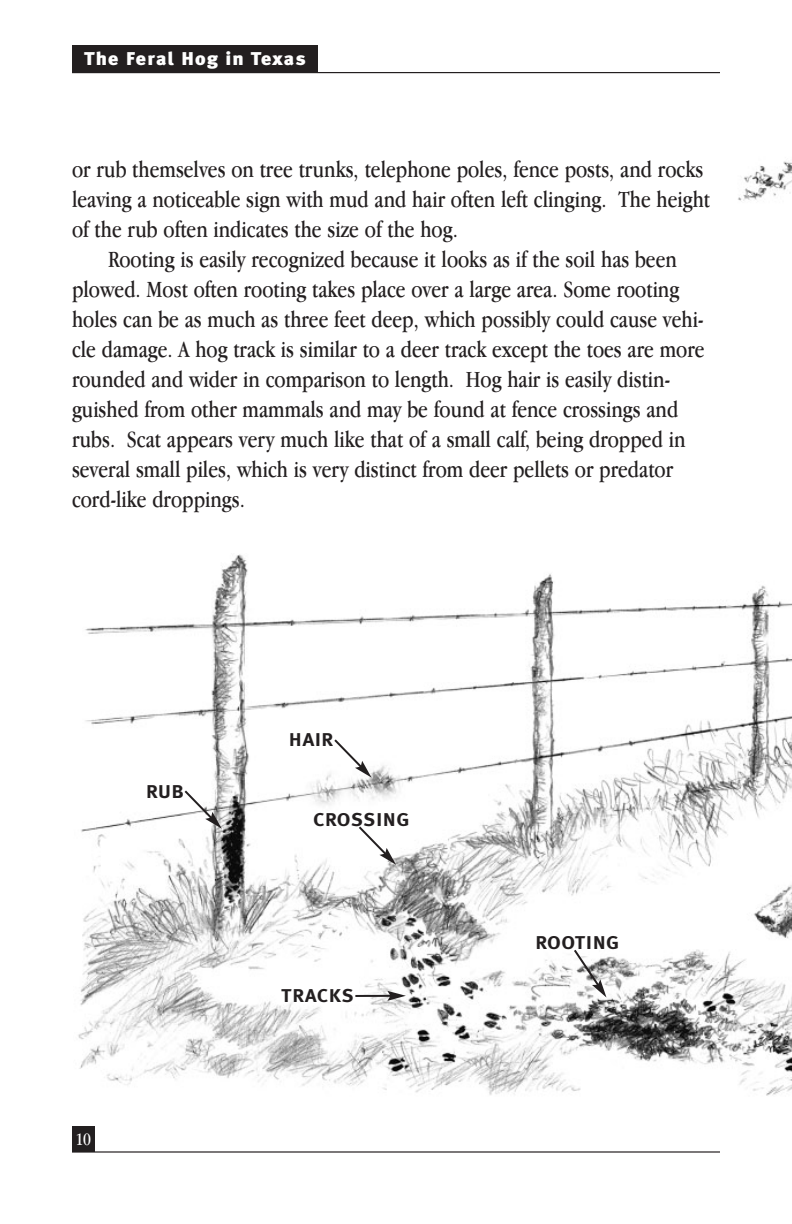
<style>
.page{position:relative;width:792px;height:1224px;background:#fff}
.page>*{position:absolute;margin:0;border:0;box-sizing:border-box;transform-origin:0 0}
.t1{font:24px/30px "Apple Garamond";color:#231f20}
.t2{font:700 18.6px "Meta";letter-spacing:.055em;color:#231f20;scale:1.08 1}
.t3{font:900 18.6px "Meta Plus";letter-spacing:.055em;color:#fff;scale:1.08 1}
.t4{font:18px "Apple Garamond";color:#fff}
</style>
<div class="page">
<div style="left:72px;top:45px;width:245px;height:27px;background:#231f20"></div>
<div style="left:72px;top:1126px;width:23px;height:26px;background:#231f20"></div>
<hr style="left:72px;top:72px;width:648px;height:1px;background:#231f20">
<hr style="left:72px;top:1151px;width:648px;height:2px;background:#231f20">
<img style="left:78px;top:161px;width:714px;height:935px">
<svg style="left:182px;top:788px;width:40px;height:41px"></svg>
<svg style="left:332px;top:737px;width:39px;height:41px"></svg>
<svg style="left:353px;top:991px;width:53px;height:10px"></svg>
<svg style="left:357px;top:824px;width:39px;height:41px"></svg>
<svg style="left:572px;top:948px;width:34px;height:50px"></svg>
<p class="t3" style="left:84px;top:51px;width:207px">The Feral Hog in Texas</p>
<p class="t1" style="left:72px;top:156px;width:640px">or rub themselves on tree trunks, telephone poles, fence posts, and rocks leaving a noticeable sign with mud and hair often left clinging. The height of the rub often indicates the size of the hog.</p>
<p class="t1" style="left:72px;top:246px;width:634px;text-indent:36px">Rooting is easily recognized because it looks as if the soil has been plowed. Most often rooting takes place over a large area. Some rooting holes can be as much as three feet deep, which possibly could cause vehi&shy;cle damage. A hog track is similar to a deer track except the toes are more rounded and wider in comparison to length. Hog hair is easily distin&shy;guished from other mammals and may be found at fence crossings and rubs. Scat appears very much like that of a small calf, being dropped in several small piles, which is very distinct from deer pellets or predator cord-like droppings.</p>
<p class="t2" style="left:147px;top:784px;width:36px">RUB</p>
<p class="t4" style="left:75px;top:1132px;width:17px">10</p>
<p class="t2" style="left:289px;top:733px;width:42px">HAIR</p>
<p class="t2" style="left:314px;top:813px;width:90px">CROSSING</p>
<p class="t2" style="left:282px;top:989px;width:68px">TRACKS</p>
<p class="t2" style="left:536px;top:936px;width:78px">ROOTING</p>
</div>
